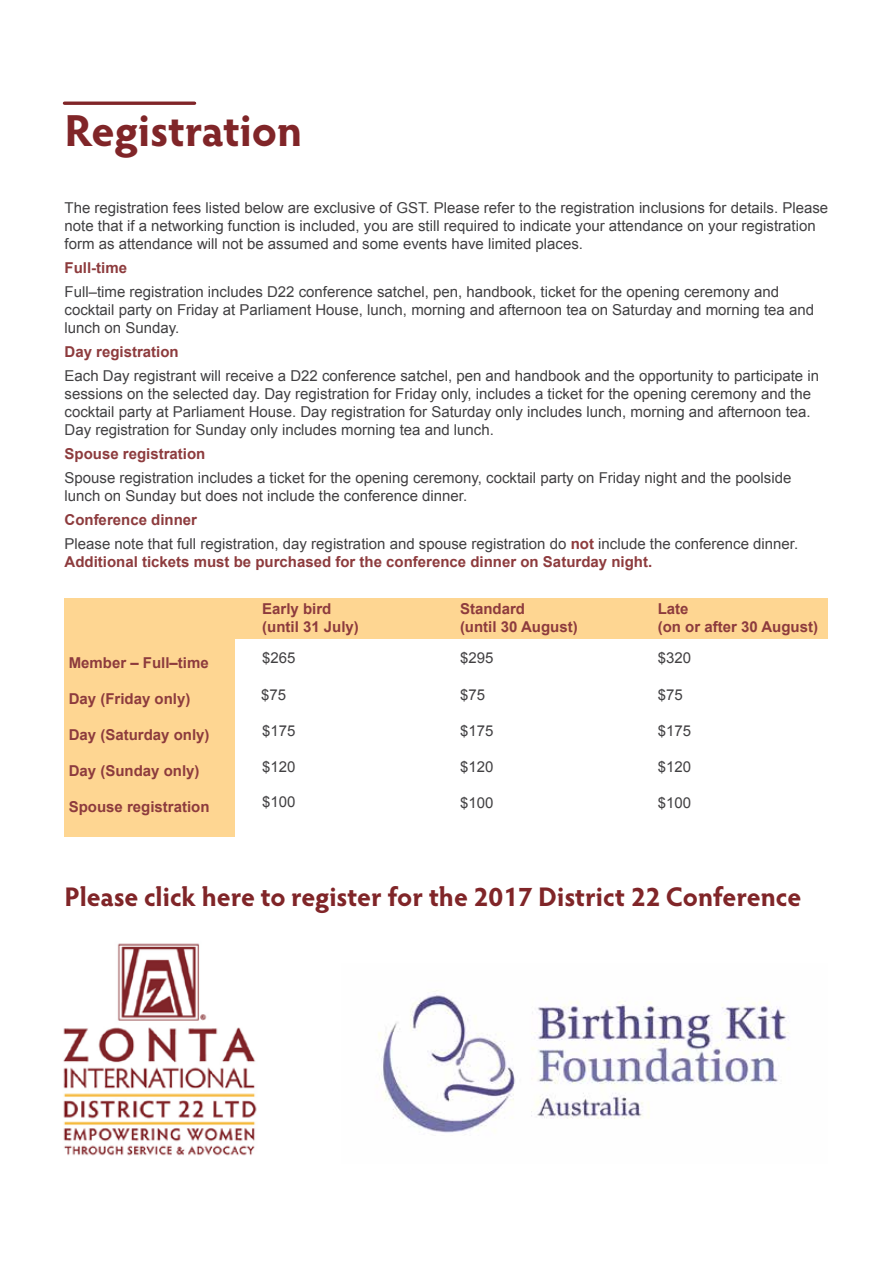
<style>
.page{position:relative;width:893px;height:1263px;background:#fff}
.page>*{position:absolute;margin:0;border:0;box-sizing:border-box;transform-origin:0 0}
.t1{font:700 45px "Hypatia Sans Pro";letter-spacing:-.005em;color:#802528}
.t2{font:700 27px "Hypatia Sans Pro";letter-spacing:-.005em;color:#802528}
.t3{font:15px/18px "Arial";color:#414042}
.t4{font:700 15px/18px "Arial";color:#8d3b3d}
.s1{font-weight:700;color:#8d3b3d}
</style>
<div class="page">
<hr style="left:64px;top:102px;width:131px;height:3px;background:#802528">
<div style="left:64px;top:621px;width:171px;height:216px;background:#fed692"></div>
<div style="left:64px;top:598px;width:764px;height:41px;background:#fed692"></div>
<img style="left:63px;top:943px;width:194px;height:213px">
<img style="left:378px;top:990px;width:412px;height:143px">
<h1 class="t1" style="left:64px;top:98px;width:239px">Registration</h1>
<p class="t3" style="left:64px;top:199px;width:765px">The registration fees listed below are exclusive of GST. Please refer to the registration inclusions for details. Please note that if a networking function is included, you are still required to indicate your attendance on your registration form as attendance will not be assumed and some events have limited places.</p>
<p class="t4" style="left:64px;top:260px;width:64px">Full-time</p>
<p class="t3" style="left:64px;top:283px;width:751px">Full–time registration includes D22 conference satchel, pen, handbook, ticket for the opening ceremony and cocktail party on Friday at Parliament House, lunch, morning and afternoon tea on Saturday and morning tea and lunch on Sunday.</p>
<p class="t4" style="left:64px;top:344px;width:116px">Day registration</p>
<p class="t3" style="left:64px;top:367px;width:756px">Each Day registrant will receive a D22 conference satchel, pen and handbook and the opportunity to participate in sessions on the selected day. Day registration for Friday only, includes a ticket for the opening ceremony and the cocktail party at Parliament House. Day registration for Saturday only includes lunch, morning and afternoon tea.<br>Day registration for Sunday only includes morning tea and lunch.</p>
<p class="t4" style="left:64px;top:446px;width:142px">Spouse registration</p>
<p class="t3" style="left:64px;top:469px;width:728px">Spouse registration includes a ticket for the opening ceremony, cocktail party on Friday night and the poolside lunch on Sunday but does not include the conference dinner.</p>
<p class="t3" style="left:64px;top:508px;width:735px;line-height:24px"><span class="s1">Conference dinner<br></span>Please note that full registration, day registration and spouse registration do <span class="s1">not</span> include the conference dinner.</p>
<p class="t4" style="left:64px;top:554px;width:589px">Additional tickets must be purchased for the conference dinner on Saturday night.</p>
<p class="t4" style="left:262px;top:600px;width:98px">Early bird (until 31 July)</p>
<p class="t4" style="left:460px;top:600px;width:119px">Standard<br>(until 30 August)</p>
<p class="t4" style="left:658px;top:600px;width:162px">Late<br>(on or after 30 August)</p>
<p class="t4" style="left:69px;top:654px;width:142px">Member – Full–time</p>
<p class="t4" style="left:69px;top:690px;width:123px">Day (Friday only)</p>
<p class="t4" style="left:69px;top:726px;width:142px">Day (Saturday only)</p>
<p class="t4" style="left:69px;top:762px;width:132px">Day (Sunday only)</p>
<p class="t4" style="left:69px;top:798px;width:142px">Spouse registration</p>
<p class="t3" style="left:262px;top:649px;width:35px">$265</p>
<p class="t3" style="left:460px;top:649px;width:35px">$295</p>
<p class="t3" style="left:658px;top:649px;width:35px">$320</p>
<p class="t3" style="left:460px;top:685px;width:27px">$75</p>
<p class="t3" style="left:658px;top:685px;width:27px">$75</p>
<p class="t3" style="left:460px;top:721px;width:35px">$175</p>
<p class="t3" style="left:658px;top:721px;width:35px">$175</p>
<p class="t3" style="left:460px;top:757px;width:35px">$120</p>
<p class="t3" style="left:658px;top:757px;width:35px">$120</p>
<p class="t3" style="left:460px;top:793px;width:35px">$100</p>
<p class="t3" style="left:658px;top:793px;width:35px">$100</p>
<p class="t3" style="left:261px;top:685px;width:27px">$75</p>
<p class="t3" style="left:262px;top:721px;width:35px">$175</p>
<p class="t3" style="left:262px;top:757px;width:35px">$120</p>
<p class="t3" style="left:262px;top:793px;width:35px">$100</p>
<h2 class="t2" style="left:64px;top:878px;width:738px">Please click here to register for the 2017 District 22 Conference</h2>
</div>
